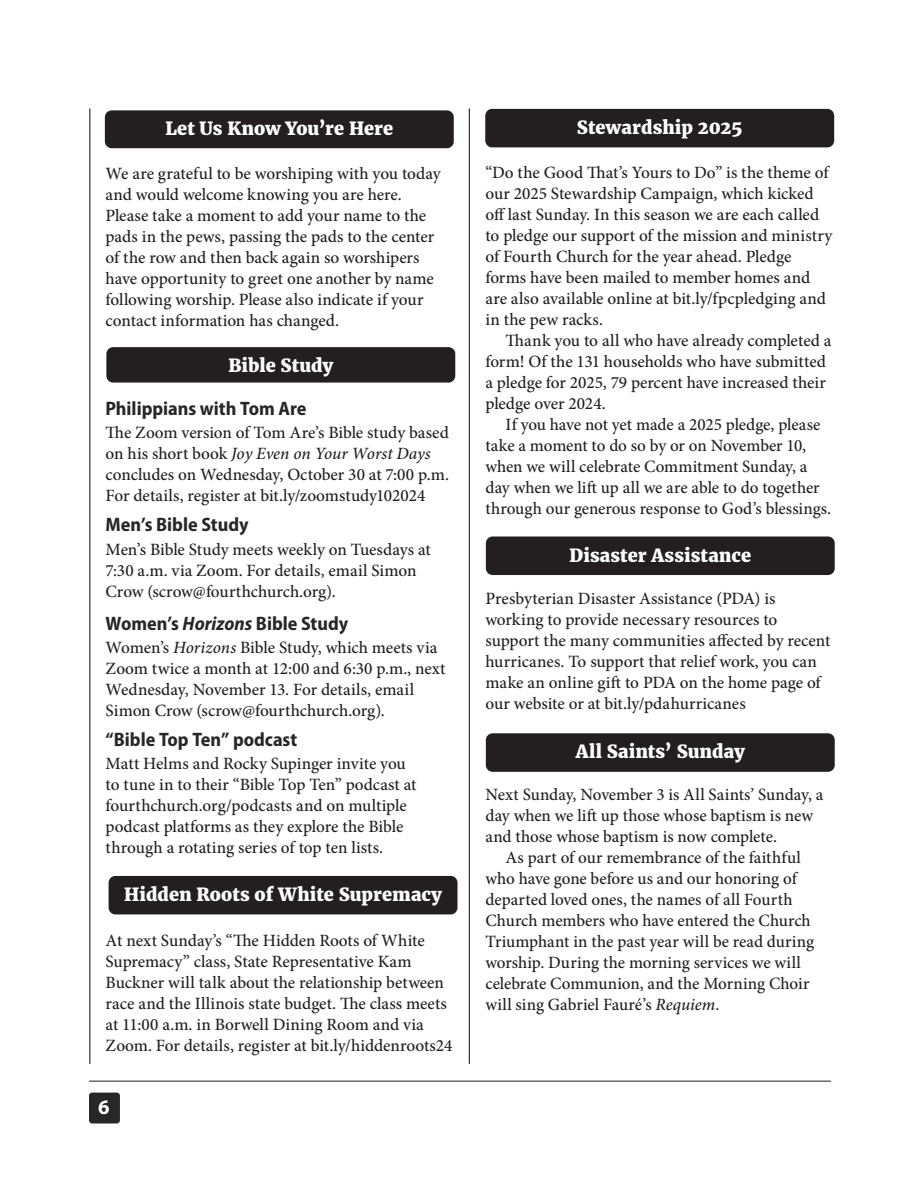
<style>
.page{position:relative;width:918px;height:1188px;background:#fff}
.page>*{position:absolute;margin:0;border:0;box-sizing:border-box;transform-origin:0 0}
.t1{font:700 20.7px "Myriad Pro";color:#fff}
.t2{font:700 semi-condensed 19.5px "Myriad Pro";color:#272728}
.t3{font:800 18px "Merriweather";letter-spacing:.005em;color:#fff}
.t4{font:500 17.25px/21px "Minion Pro";letter-spacing:-.005em;color:#231f20}
.s1{font-style:italic}
</style>
<div class="page">
<div style="left:89px;top:1093px;width:31px;height:31px;background:#272728;border-radius:3px"></div>
<hr style="left:89px;top:1081px;width:742px;height:1px;background:#231f20">
<div style="left:105px;top:110px;width:349px;height:38px;background:#231f20;border-radius:7px"></div>
<hr style="left:469px;top:108px;width:1px;height:956px;background:#231f20">
<hr style="left:89px;top:108px;width:1px;height:956px;background:#231f20">
<div style="left:106px;top:347px;width:349px;height:36px;background:#231f20;border-radius:7px"></div>
<div style="left:485px;top:109px;width:349px;height:38px;background:#231f20;border-radius:7px"></div>
<div style="left:109px;top:876px;width:349px;height:38px;background:#231f20;border-radius:7px"></div>
<div style="left:486px;top:537px;width:349px;height:38px;background:#231f20;border-radius:7px"></div>
<div style="left:486px;top:733px;width:349px;height:39px;background:#231f20;border-radius:7px"></div>
<p class="t3" style="left:165px;top:118px;width:229px">Let Us Know You’re Here</p>
<p class="t4" style="left:106px;top:163px;width:337px">We are grateful to be worshiping with you today and would welcome knowing you are here.<br>Please take a moment to add your name to the pads in the pews, passing the pads to the center of the row and then back again so worshipers have opportunity to greet one another by name following worship. Please also indicate if your contact information has changed.</p>
<p class="t3" style="left:228px;top:354px;width:106px">Bible Study</p>
<p class="t2" style="left:106px;top:398px;width:202px">Philippians with Tom Are</p>
<p class="t4" style="left:106px;top:422px;width:345px">The Zoom version of Tom Are’s Bible study based on his short book <span class="s1">Joy Even on Your Worst Days </span>concludes on Wednesday, October 30 at 7:00 p.m.<br>For details, register at bit.ly/zoomstudy102024</p>
<p class="t2" style="left:106px;top:514px;width:144px">Men’s Bible Study</p>
<p class="t4" style="left:106px;top:539px;width:327px">Men’s Bible Study meets weekly on Tuesdays at<br>7:30 a.m. via Zoom. For details, email Simon<br>Crow (scrow@fourthchurch.org).</p>
<p class="t2" style="left:106px;top:612px;width:244px">Women’s <span class="s1">Horizons</span> Bible Study</p>
<p class="t4" style="left:106px;top:637px;width:342px">Women’s <span class="s1">Horizons</span> Bible Study, which meets via Zoom twice a month at 12:00 and 6:30 p.m., next Wednesday, November 13. For details, email Simon Crow (scrow@fourthchurch.org).</p>
<p class="t2" style="left:106px;top:728px;width:193px">“Bible Top Ten” podcast</p>
<p class="t4" style="left:106px;top:753px;width:313px">Matt Helms and Rocky Supinger invite you to tune in to their “Bible Top Ten” podcast at fourthchurch.org/podcasts and on multiple podcast platforms as they explore the Bible through a rotating series of top ten lists.</p>
<p class="t3" style="left:124px;top:883px;width:319px">Hidden Roots of White Supremacy</p>
<p class="t4" style="left:106px;top:930px;width:349px">At next Sunday’s “The Hidden Roots of White Supremacy” class, State Representative Kam Buckner will talk about the relationship between race and the Illinois state budget. The class meets at 11:00 a.m. in Borwell Dining Room and via Zoom. For details, register at bit.ly/hiddenroots24</p>
<p class="t1" style="left:98px;top:1094px;width:13px">6</p>
<p class="t3" style="left:577px;top:116px;width:167px">Stewardship 2025</p>
<p class="t4" style="left:485px;top:162px;width:349px">“Do the Good That’s Yours to Do” is the theme of our 2025 Stewardship Campaign, which kicked off last Sunday. In this season we are each called to pledge our support of the mission and ministry of Fourth Church for the year ahead. Pledge forms have been mailed to member homes and are also available online at bit.ly/fpcpledging and in the pew racks.</p>
<p class="t4" style="left:485px;top:330px;width:348px;text-indent:20px">Thank you to all who have already completed a form! Of the 131 households who have submitted a pledge for 2025, 79 percent have increased their pledge over 2024.</p>
<p class="t4" style="left:485px;top:414px;width:347px;text-indent:20px">If you have not yet made a 2025 pledge, please take a moment to do so by or on November 10, when we will celebrate Commitment Sunday, a day when we lift up all we are able to do together through our generous response to God’s blessings.</p>
<p class="t3" style="left:569px;top:544px;width:183px">Disaster Assistance</p>
<p class="t4" style="left:485px;top:588px;width:347px">Presbyterian Disaster Assistance (PDA) is working to provide necessary resources to support the many communities affected by recent hurricanes. To support that relief work, you can make an online gift to PDA on the home page of our website or at bit.ly/pdahurricanes</p>
<p class="t3" style="left:576px;top:741px;width:170px">All Saints’ Sunday</p>
<p class="t4" style="left:485px;top:784px;width:340px">Next Sunday, November 3 is All Saints’ Sunday, a day when we lift up those whose baptism is new and those whose baptism is now complete.</p>
<p class="t4" style="left:485px;top:847px;width:330px;text-indent:20px">As part of our remembrance of the faithful who have gone before us and our honoring of departed loved ones, the names of all Fourth Church members who have entered the Church Triumphant in the past year will be read during worship. During the morning services we will celebrate Communion, and the Morning Choir will sing Gabriel Fauré’s <span class="s1">Requiem.</span></p>
</div>
